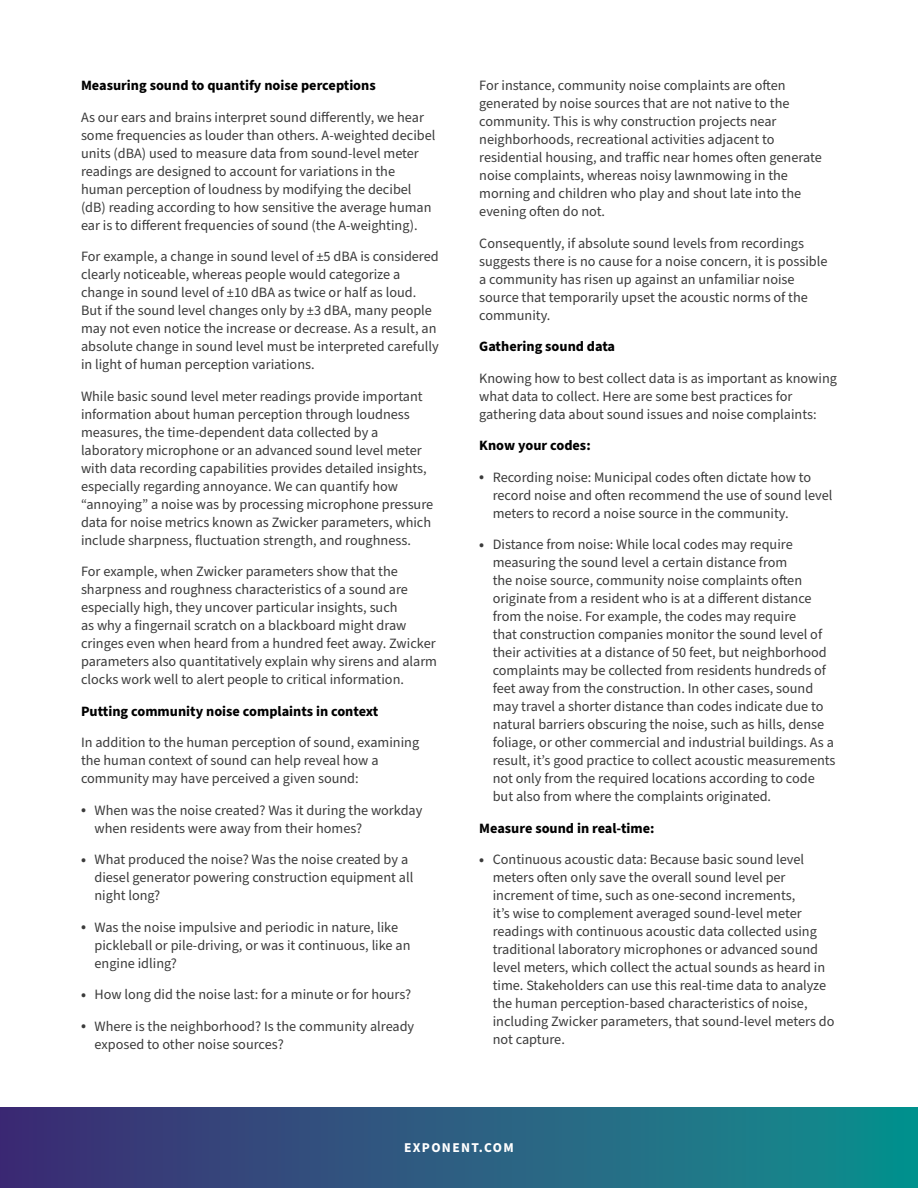
<style>
.page{position:relative;width:918px;height:1188px;background:#fff}
.page>*{position:absolute;margin:0;border:0;box-sizing:border-box;transform-origin:0 0}
.t1{font:14.25px/18px "Source Sans Pro";color:#3b3b3b}
.t2{font:700 14.25px "Source Sans Pro";color:#000}
.t3{font:700 13.5px "Source Sans Pro";letter-spacing:.1em;color:#fff}
.s1{font-weight:700}
</style>
<div class="page">
<svg style="left:0;top:1107px;width:918px;height:81px;background:#295c81"></svg>
<p class="t2" style="left:81px;top:76px;width:296px">Measuring sound to quantify noise perceptions</p>
<p class="t1" style="left:81px;top:109px;width:356px">As our ears and brains interpret sound differently, we hear some frequencies as louder than others. A-weighted decibel units (dBA) used to measure data from sound-level meter readings are designed to account for variations in the human perception of loudness by modifying the decibel (dB) reading according to how sensitive the average human ear is to different frequencies of sound (the A-weighting).</p>
<p class="t1" style="left:81px;top:248px;width:359px">For example, a change in sound level of ±5 dBA is considered clearly noticeable, whereas people would categorize a change in sound level of ±10 dBA as twice or half as loud.<br>But if the sound level changes only by ±3 dBA, many people may not even notice the increase or decrease. As a result, an absolute change in sound level must be interpreted carefully in light of human perception variations.</p>
<p class="t1" style="left:81px;top:388px;width:354px">While basic sound level meter readings provide important information about human perception through loudness measures, the time-dependent data collected by a laboratory microphone or an advanced sound level meter with data recording capabilities provides detailed insights, especially regarding annoyance. We can quantify how “annoying” a noise was by processing microphone pressure data for noise metrics known as Zwicker parameters, which include sharpness, fluctuation strength, and roughness.</p>
<p class="t1" style="left:81px;top:563px;width:358px">For example, when Zwicker parameters show that the sharpness and roughness characteristics of a sound are especially high, they uncover particular insights, such<br>as why a fingernail scratch on a blackboard might draw cringes even when heard from a hundred feet away. Zwicker parameters also quantitatively explain why sirens and alarm clocks work well to alert people to critical information.</p>
<p class="t2" style="left:81px;top:701px;width:299px">Putting community noise complaints in context</p>
<p class="t1" style="left:81px;top:734px;width:340px">In addition to the human perception of sound, examining the human context of sound can help reveal how a community may have perceived a given sound:</p>
<p class="t1" style="left:94px;top:802px;width:329px;text-indent:-13px"><span class="s1">•</span> When was the noise created? Was it during the workday when residents were away from their homes?</p>
<p class="t1" style="left:94px;top:851px;width:320px;text-indent:-13px"><span class="s1">•</span> What produced the noise? Was the noise created by a diesel generator powering construction equipment all night long?</p>
<p class="t1" style="left:94px;top:919px;width:318px;text-indent:-13px"><span class="s1">•</span> Was the noise impulsive and periodic in nature, like pickleball or pile-driving, or was it continuous, like an engine idling?</p>
<p class="t1" style="left:81px;top:986px;width:332px"><span class="s1">•</span> How long did the noise last: for a minute or for hours?</p>
<p class="t1" style="left:94px;top:1018px;width:321px;text-indent:-13px"><span class="s1">•</span> Where is the neighborhood? Is the community already exposed to other noise sources?</p>
<p class="t1" style="left:479px;top:77px;width:344px">For instance, community noise complaints are often generated by noise sources that are not native to the community. This is why construction projects near neighborhoods, recreational activities adjacent to residential housing, and traffic near homes often generate noise complaints, whereas noisy lawnmowing in the morning and children who play and shout late into the evening often do not.</p>
<p class="t1" style="left:479px;top:235px;width:350px">Consequently, if absolute sound levels from recordings suggests there is no cause for a noise concern, it is possible a community has risen up against an unfamiliar noise source that temporarily upset the acoustic norms of the community.</p>
<p class="t2" style="left:479px;top:337px;width:137px">Gathering sound data</p>
<p class="t1" style="left:479px;top:370px;width:359px">Knowing how to best collect data is as important as knowing what data to collect. Here are some best practices for gathering data about sound issues and noise complaints:</p>
<p class="t2" style="left:479px;top:436px;width:113px">Know your codes:</p>
<p class="t1" style="left:493px;top:469px;width:341px;text-indent:-13px"><span class="s1">•</span> Recording noise: Municipal codes often dictate how to record noise and often recommend the use of sound level meters to record a noise source in the community.</p>
<p class="t1" style="left:493px;top:536px;width:344px;text-indent:-13px"><span class="s1">•</span> Distance from noise: While local codes may require measuring the sound level a certain distance from<br>the noise source, community noise complaints often originate from a resident who is at a different distance from the noise. For example, the codes may require<br>that construction companies monitor the sound level of their activities at a distance of 50 feet, but neighborhood complaints may be collected from residents hundreds of feet away from the construction. In other cases, sound may travel a shorter distance than codes indicate due to natural barriers obscuring the noise, such as hills, dense foliage, or other commercial and industrial buildings. As a result, it’s good practice to collect acoustic measurements not only from the required locations according to code but also from where the complaints originated.</p>
<p class="t2" style="left:479px;top:818px;width:177px">Measure sound in real-time:</p>
<p class="t1" style="left:493px;top:851px;width:343px;text-indent:-13px"><span class="s1">•</span> Continuous acoustic data: Because basic sound level meters often only save the overall sound level per increment of time, such as one-second increments,<br>it’s wise to complement averaged sound-level meter readings with continuous acoustic data collected using traditional laboratory microphones or advanced sound level meters, which collect the actual sounds as heard in time. Stakeholders can use this real-time data to analyze the human perception-based characteristics of noise, including Zwicker parameters, that sound-level meters do not capture.</p>
<p class="t3" style="left:404px;top:1138px;width:111px">EXPONENT.COM</p>
</div>
